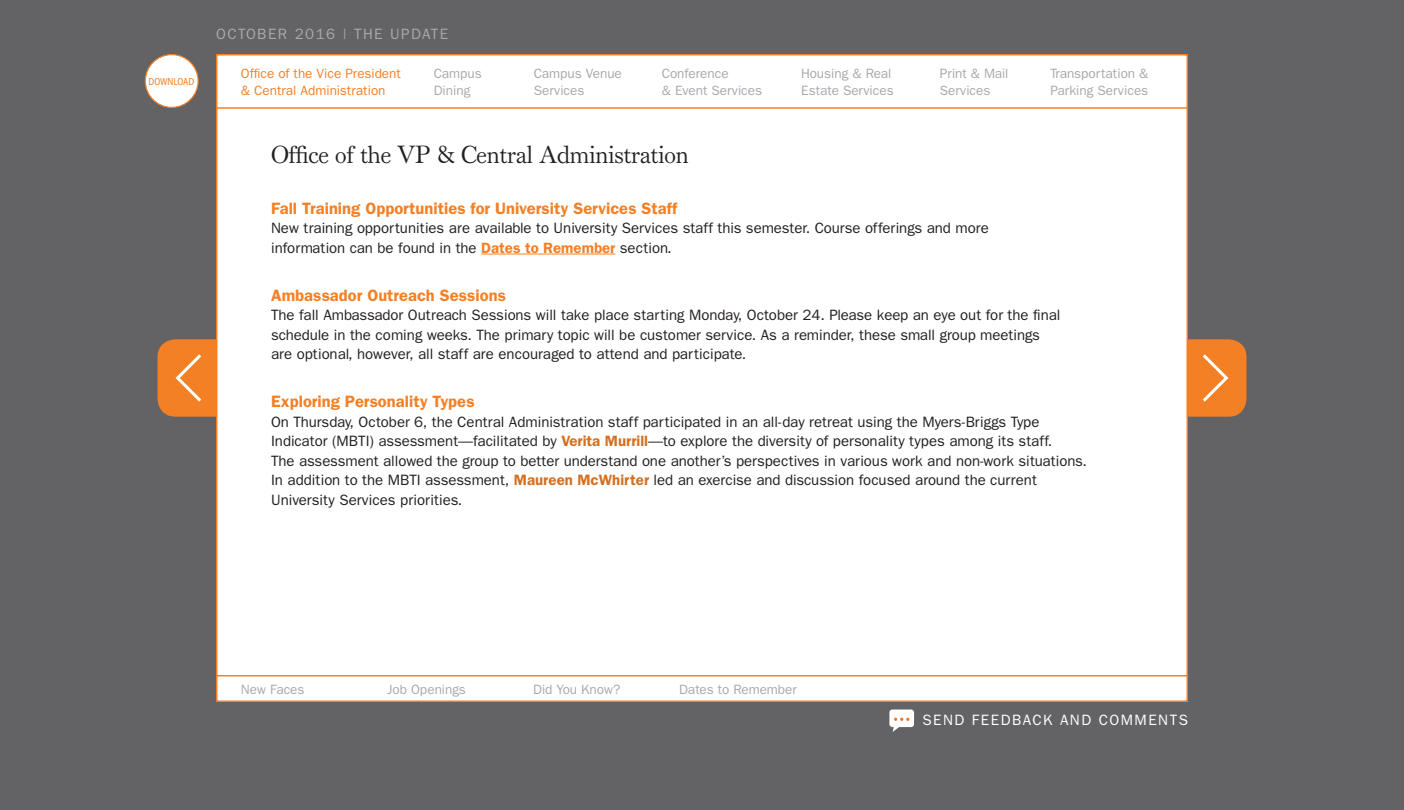
<style>
.page{position:relative;width:1404px;height:810px;background:#636366}
.page>*{position:absolute;margin:0;border:0;box-sizing:border-box;transform-origin:0 0}
.t1{font:24px "Princeton Monti DS";color:#231f20}
.t2{font:600 16.5px "Franklin Gothic";color:#f48026}
.t3{font:15px/19.5px "Franklin Gothic";color:#231f20}
.t4{font:15px "Franklin Gothic";letter-spacing:.1em;color:#fff}
.t5{font:15px "Franklin Gothic";letter-spacing:.1em;color:#a8a9ad}
.t6{font:13.5px/16.2px "Franklin Gothic";color:#a8a9ad}
.t7{font:13.5px/16.2px "Franklin Gothic";color:#f48026}
.t8{font:condensed 10.5px "Franklin Gothic";color:#f48026}
.s1{font-weight:600;color:#f48026}
.s2{font-weight:600;color:#d46f1f}
</style>
<div class="page">
<div style="left:158px;top:339px;width:116px;height:78px;background:#f48026;border-radius:18px"></div>
<svg style="left:175px;top:354px;width:27px;height:48px"></svg>
<div style="left:1130px;top:339px;width:116px;height:78px;background:#f48026;border-radius:18px"></div>
<svg style="left:1202px;top:354px;width:27px;height:48px"></svg>
<div style="left:216px;top:54px;width:972px;height:648px;background:#fff;border:2px solid #f48026"></div>
<hr style="left:216px;top:107px;width:972px;height:2px;background:#f48026">
<hr style="left:216px;top:675px;width:972px;height:1px;background:#f48026">
<svg style="left:889px;top:710px;width:25px;height:22px"></svg>
<div style="left:145px;top:55px;width:53px;height:52px;background:#fff;border-radius:50%"></div>
<div style="left:145px;top:54px;width:54px;height:54px;border:1px solid #f48026;border-radius:50%"></div>
<hr style="left:481px;top:254px;width:134px;height:1px;background:#f48026">
<p class="t5" style="left:216px;top:25px;width:234px">OCTOBER 2016 | THE UPDATE</p>
<p class="t7" style="left:241px;top:65px;width:162px">Office of the Vice President &amp; Central Administration</p>
<p class="t6" style="left:534px;top:65px;width:90px">Campus Venue<br>Services</p>
<p class="t6" style="left:662px;top:65px;width:102px">Conference<br>&amp; Event Services</p>
<p class="t6" style="left:1050px;top:65px;width:99px">Transportation &amp;<br>Parking Services</p>
<p class="t8" style="left:149px;top:76px;width:47px">DOWNLOAD</p>
<p class="t6" style="left:940px;top:65px;width:70px">Print &amp; Mail<br>Services</p>
<p class="t6" style="left:434px;top:65px;width:49px">Campus<br>Dining</p>
<p class="t6" style="left:801px;top:65px;width:94px">Housing &amp; Real<br>Estate Services</p>
<h1 class="t1" style="left:271px;top:139px;width:419px">Office of the VP &amp; Central Administration</h1>
<p class="t2" style="left:271px;top:198px;width:408px">Fall Training Opportunities for University Services Staff</p>
<p class="t3" style="left:271px;top:218px;width:719px">New training opportunities are available to University Services staff this semester. Course offerings and more information can be found in the <span class="s1">Dates to Remember</span> section.</p>
<p class="t2" style="left:271px;top:285px;width:236px">Ambassador Outreach Sessions</p>
<p class="t3" style="left:271px;top:305px;width:791px">The fall Ambassador Outreach Sessions will take place starting Monday, October 24. Please keep an eye out for the final schedule in the coming weeks. The primary topic will be customer service. As a reminder, these small group meetings are optional, however, all staff are encouraged to attend and participate.</p>
<p class="t2" style="left:271px;top:392px;width:205px">Exploring Personality Types</p>
<p class="t3" style="left:271px;top:411px;width:817px">On Thursday, October 6, the Central Administration staff participated in an all-day retreat using the Myers-Briggs Type Indicator (MBTI) assessment—facilitated by <span class="s2">Verita Murrill</span>—to explore the diversity of personality types among its staff.<br>The assessment allowed the group to better understand one another’s perspectives in various work and non-work situations.<br>In addition to the MBTI assessment, <span class="s2">Maureen McWhirter</span> led an exercise and discussion focused around the current University Services priorities.</p>
<p class="t6" style="left:241px;top:681px;width:65px">New Faces</p>
<p class="t6" style="left:387px;top:681px;width:80px">Job Openings</p>
<p class="t6" style="left:533px;top:681px;width:89px">Did You Know?</p>
<p class="t6" style="left:679px;top:681px;width:119px">Dates to Remember</p>
<p class="t4" style="left:922px;top:712px;width:267px">SEND FEEDBACK AND COMMENTS</p>
</div>
